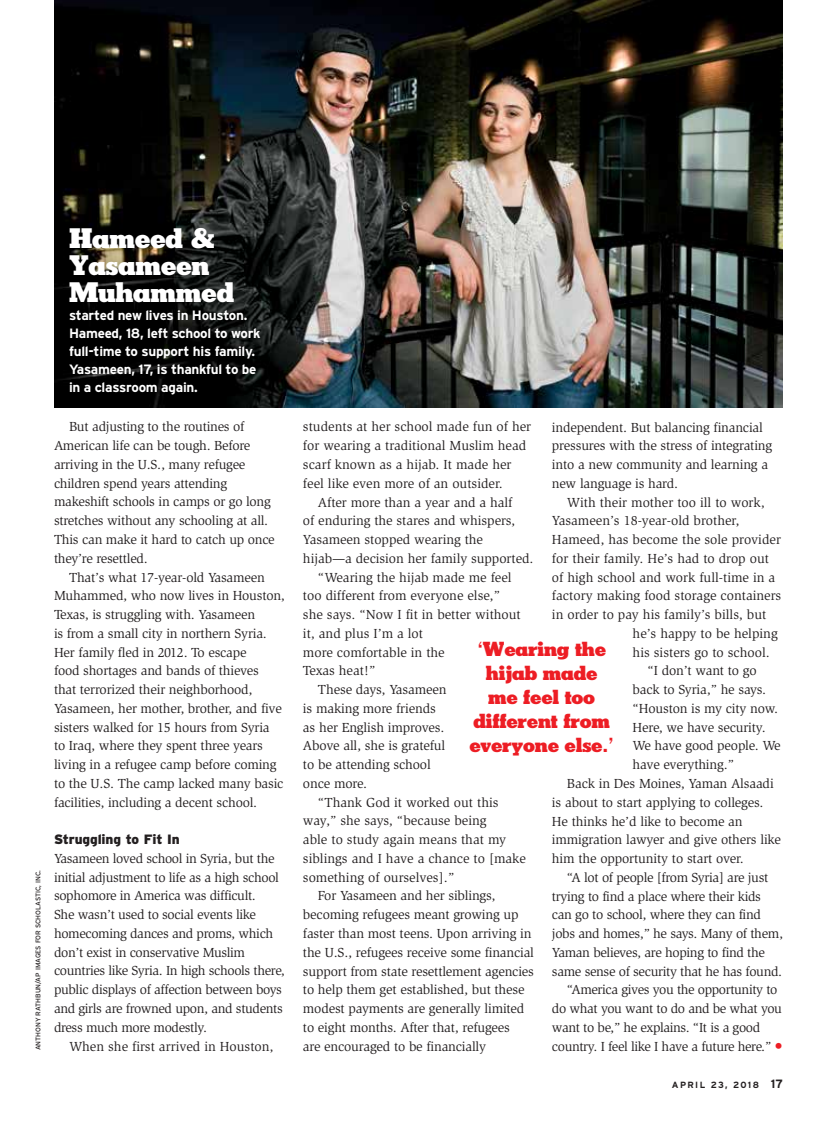
<style>
.page{position:relative;width:837px;height:1121px;background:#fff}
.page>*{position:absolute;margin:0;border:0;box-sizing:border-box;transform-origin:0 0}
.t1{font:27px/27px "AIC Karnak";letter-spacing:-.01em;color:#fff}
.t2{font:19.5px/24px "AIC Karnak";letter-spacing:-.01em;color:#ed1d24;text-align:center}
.t3{font:13.5px/18.8px "Slimbach";letter-spacing:-.015em;color:#231f20}
.t4{font:700 13.5px/18px "Interstate";letter-spacing:-.02em;color:#fff}
.t5{font:900 13.5px "Interstate";letter-spacing:-.01em;color:#231f20}
.t6{font:700 9px "Interstate";letter-spacing:.15em;color:#231f20}
.t7{font:6.75px "Interstate";color:#231f20}
.s1{font-family:"Interstate";font-size:19.5px;color:#ed1d24}
.s2{font-size:12px}
</style>
<div class="page">
<img style="left:54px;top:0;width:729px;height:407px">
<p class="t7" style="left:34px;top:1050px;width:182px;rotate:-90deg">ANTHONY RATHBUN/AP IMAGES FOR SCHOLASTIC, INC.</p>
<h1 class="t1" style="left:69px;top:224px;width:167px">Hameed &amp;<br>Yasameen<br>Muhammed</h1>
<p class="t4" style="left:69px;top:306px;width:193px">started new lives in Houston.<br>Hameed, 18, left school to work full-time to support his family.<br>Yasameen, 17, is thankful to be in a classroom again.</p>
<p class="t3" style="left:54px;top:417px;width:222px;text-indent:15px">But adjusting to the routines of American life can be tough. Before arriving in the U.S., many refugee children spend years attending makeshift schools in camps or go long stretches without any schooling at all.<br>This can make it hard to catch up once they’re resettled.</p>
<p class="t3" style="left:54px;top:567px;width:232px;text-indent:15px">That’s what 17-year-old Yasameen Muhammed, who now lives in Houston, Texas, is struggling with. Yasameen<br>is from a small city in northern Syria.<br>Her family fled in 2012. To escape<br>food shortages and bands of thieves<br>that terrorized their neighborhood, Yasameen, her mother, brother, and five sisters walked for 15 hours from Syria<br>to Iraq, where they spent three years living in a refugee camp before coming to the U.S. The camp lacked many basic facilities, including a decent school.</p>
<p class="t5" style="left:54px;top:831px;width:127px">Struggling to Fit In</p>
<p class="t3" style="left:54px;top:849px;width:232px">Yasameen loved school in Syria, but the initial adjustment to life as a high school sophomore in America was difficult.<br>She wasn’t used to social events like homecoming dances and proms, which don’t exist in conservative Muslim countries like Syria. In high schools there, public displays of affection between boys and girls are frowned upon, and students dress much more modestly.</p>
<p class="t3" style="left:69px;top:1036px;width:206px">When she first arrived in Houston,</p>
<p class="t3" style="left:303px;top:418px;width:230px">students at her school made fun of her for wearing a traditional Muslim head scarf known as a hijab. It made her feel like even more of an outsider.</p>
<p class="t3" style="left:318px;top:493px;width:196px">After more than a year and a half</p>
<p class="t3" style="left:303px;top:511px;width:214px">of enduring the stares and whispers,</p>
<p class="t3" style="left:303px;top:530px;width:182px">Yasameen stopped wearing the</p>
<p class="t3" style="left:303px;top:549px;width:232px">hijab—a decision her family supported.</p>
<p class="t3" style="left:318px;top:568px;width:195px">“Wearing the hijab made me feel</p>
<p class="t3" style="left:303px;top:586px;width:198px">too different from everyone else,”</p>
<p class="t3" style="left:303px;top:605px;width:219px">she says. “Now I fit in better without</p>
<p class="t3" style="left:303px;top:624px;width:122px">it, and plus I’m a lot</p>
<p class="t3" style="left:303px;top:643px;width:143px">more comfortable in the</p>
<p class="t3" style="left:303px;top:661px;width:74px">Texas heat!”</p>
<p class="t3" style="left:318px;top:680px;width:130px">These days, Yasameen</p>
<p class="t3" style="left:303px;top:699px;width:134px">is making more friends</p>
<p class="t3" style="left:303px;top:718px;width:143px">as her English improves.</p>
<p class="t3" style="left:303px;top:736px;width:144px">Above all, she is grateful</p>
<p class="t3" style="left:303px;top:755px;width:129px">to be attending school</p>
<p class="t3" style="left:303px;top:774px;width:66px">once more.</p>
<p class="t3" style="left:318px;top:793px;width:182px">“Thank God it worked out this</p>
<p class="t3" style="left:303px;top:811px;width:185px">way,” she says, “because being</p>
<p class="t3" style="left:303px;top:830px;width:205px">able to study again means that my</p>
<p class="t3" style="left:303px;top:849px;width:224px">siblings and I have a chance to [make</p>
<p class="t3" style="left:303px;top:868px;width:153px">something of ourselves].”</p>
<p class="t3" style="left:318px;top:886px;width:179px">For Yasameen and her siblings,</p>
<p class="t3" style="left:303px;top:905px;width:217px">becoming refugees meant growing up</p>
<p class="t3" style="left:303px;top:924px;width:230px">faster than most teens. Upon arriving in</p>
<p class="t3" style="left:303px;top:943px;width:233px">the U.S., refugees receive some financial</p>
<p class="t3" style="left:303px;top:961px;width:233px">support from state resettlement agencies</p>
<p class="t3" style="left:303px;top:980px;width:223px">to help them get established, but these</p>
<p class="t3" style="left:303px;top:999px;width:223px">modest payments are generally limited</p>
<p class="t3" style="left:303px;top:1018px;width:209px">to eight months. After that, refugees</p>
<p class="t3" style="left:303px;top:1036px;width:185px">are encouraged to be financially</p>
<p class="t3" style="left:552px;top:418px;width:222px">independent. But balancing financial pressures with the stress of integrating into a new community and learning a new language is hard.</p>
<p class="t3" style="left:567px;top:493px;width:199px">With their mother too ill to work,</p>
<p class="t3" style="left:552px;top:511px;width:189px">Yasameen’s 18-year-old brother,</p>
<p class="t3" style="left:552px;top:530px;width:231px">Hameed, has become the sole provider</p>
<p class="t3" style="left:552px;top:549px;width:219px">for their family. He’s had to drop out</p>
<p class="t3" style="left:552px;top:568px;width:225px">of high school and work full-time in a</p>
<p class="t3" style="left:552px;top:586px;width:231px">factory making food storage containers</p>
<p class="t3" style="left:552px;top:605px;width:216px">in order to pay his family’s bills, but</p>
<p class="t3" style="left:633px;top:624px;width:147px">he’s happy to be helping</p>
<p class="t3" style="left:633px;top:643px;width:139px">his sisters go to school.</p>
<p class="t3" style="left:648px;top:661px;width:111px">“I don’t want to go</p>
<p class="t3" style="left:633px;top:680px;width:135px">back to Syria,” he says.</p>
<p class="t3" style="left:633px;top:699px;width:147px">“Houston is my city now.</p>
<p class="t3" style="left:633px;top:718px;width:135px">Here, we have security.</p>
<p class="t3" style="left:633px;top:736px;width:150px">We have good people. We</p>
<p class="t3" style="left:633px;top:755px;width:103px">have everything.”</p>
<p class="t3" style="left:567px;top:774px;width:208px">Back in Des Moines, Yaman Alsaadi</p>
<p class="t3" style="left:552px;top:793px;width:213px">is about to start applying to colleges.</p>
<p class="t3" style="left:552px;top:811px;width:192px">He thinks he’d like to become an</p>
<p class="t3" style="left:552px;top:830px;width:231px">immigration lawyer and give others like</p>
<p class="t3" style="left:552px;top:849px;width:193px">him the opportunity to start over.</p>
<p class="t3" style="left:567px;top:868px;width:203px">“A lot of people [from Syria] are just</p>
<p class="t3" style="left:552px;top:886px;width:210px">trying to find a place where their kids</p>
<p class="t3" style="left:552px;top:905px;width:210px">can go to school, where they can find</p>
<p class="t3" style="left:552px;top:924px;width:233px">jobs and homes,” he says. Many of them,</p>
<p class="t3" style="left:552px;top:943px;width:215px">Yaman believes, are hoping to find the</p>
<p class="t3" style="left:552px;top:961px;width:232px">same sense of security that he has found.</p>
<p class="t3" style="left:567px;top:980px;width:212px">“America gives you the opportunity to</p>
<p class="t3" style="left:552px;top:999px;width:232px">do what you want to do and be what you</p>
<p class="t3" style="left:552px;top:1018px;width:210px">want to be,” he explains. “It is a good</p>
<h2 class="t2" style="left:469px;top:636px;width:146px">‘Wearing the hijab made me feel too different from everyone else.’</h2>
<p class="t3" style="left:552px;top:1036px;width:233px">country. I feel like I have a future here.” <span class="s1">•</span></p>
<p class="t6" style="left:672px;top:1079px;width:113px">APRIL 23, 2018 <span class="s2">17</span></p>
</div>
